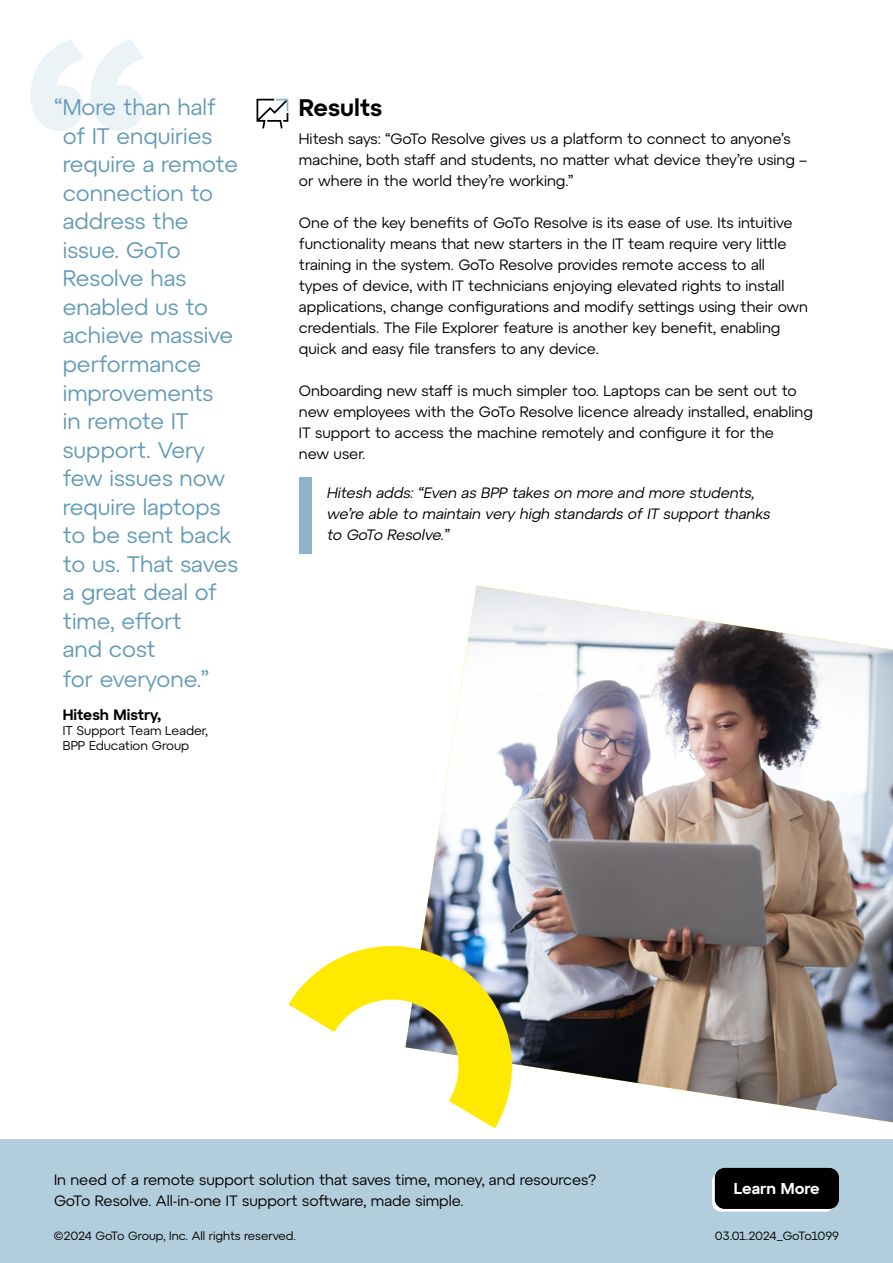
<style>
.page{position:relative;width:893px;height:1263px;background:#fff}
.page>*{position:absolute;margin:0;border:0;box-sizing:border-box;transform-origin:0 0}
.t1{font:600 24px "Atyp Text";color:#000}
.t2{font:22.5px/28.7px "Atyp Text";color:#639bb6}
.t3{font:600 15.75px "Atyp Text";color:#fff}
.t4{font:15px/21px "Atyp Text";color:#000}
.t5{font:italic 15px/21px "Atyp Text";color:#000}
.t6{font:600 15px "Atyp Text";color:#000}
.t7{font:12.75px/15px "Atyp Text";color:#000}
.t8{font:12px "Atyp Text";letter-spacing:-.015em;color:#000}
</style>
<div class="page">
<img style="left:423px;top:586px;width:470px;height:536px">
<svg style="left:30px;top:39px;width:114px;height:92px"></svg>
<svg style="left:257px;top:99px;width:31px;height:30px"></svg>
<div style="left:299px;top:477px;width:13px;height:77px;background:#8cb4c8"></div>
<svg style="left:288px;top:929px;width:241px;height:199px"></svg>
<div style="left:0;top:1140px;width:893px;height:123px;background:#b2cddb"></div>
<div style="left:712px;top:1172px;width:122px;height:39px;background:#fff;border-radius:9px"></div>
<div style="left:716px;top:1169px;width:122px;height:39px;background:#000;border-radius:9px"></div>
<div style="left:715px;top:1168px;width:124px;height:41px;border:2px solid #000;border-radius:9px"></div>
<p class="t2" style="left:63px;top:92px;width:177px;text-indent:-8px">“More than half of IT enquiries require a remote connection to address the issue. GoTo<br>Resolve has enabled us to achieve massive performance improvements<br>in remote IT support. Very few issues now require laptops to be sent back to us. That saves a great deal of time, effort<br>and cost<br>for everyone.”</p>
<p class="t6" style="left:63px;top:703px;width:100px">Hitesh Mistry,</p>
<p class="t7" style="left:63px;top:722px;width:147px">IT Support Team Leader,<br>BPP Education Group</p>
<h1 class="t1" style="left:299px;top:89px;width:85px">Results</h1>
<p class="t4" style="left:299px;top:127px;width:510px">Hitesh says: “GoTo Resolve gives us a platform to connect to anyone’s machine, both staff and students, no matter what device they’re using – or where in the world they’re working.”</p>
<p class="t4" style="left:299px;top:211px;width:511px">One of the key benefits of GoTo Resolve is its ease of use. Its intuitive functionality means that new starters in the IT team require very little training in the system. GoTo Resolve provides remote access to all types of device, with IT technicians enjoying elevated rights to install applications, change configurations and modify settings using their own credentials. The File Explorer feature is another key benefit, enabling quick and easy file transfers to any device.</p>
<p class="t4" style="left:299px;top:379px;width:516px">Onboarding new staff is much simpler too. Laptops can be sent out to new employees with the GoTo Resolve licence already installed, enabling IT support to access the machine remotely and configure it for the<br>new user.</p>
<p class="t5" style="left:326px;top:481px;width:448px">Hitesh adds:“Even as BPP takes on more and more students, we’re able to maintain very high standards ofIT supportthanks to GoTo Resolve.”</p>
<p class="t4" style="left:54px;top:1168px;width:544px">In need of a remote support solution that saves time, money, and resources?<br>GoTo Resolve. All-in-one IT support software, made simple.</p>
<p class="t3" style="left:734px;top:1176px;width:87px">Learn More</p>
<p class="t8" style="left:54px;top:1227px;width:243px">©2024 GoTo Group, Inc. All rights reserved.</p>
<p class="t8" style="left:715px;top:1227px;width:125px">03.01.2024_GoTo1099</p>
</div>
